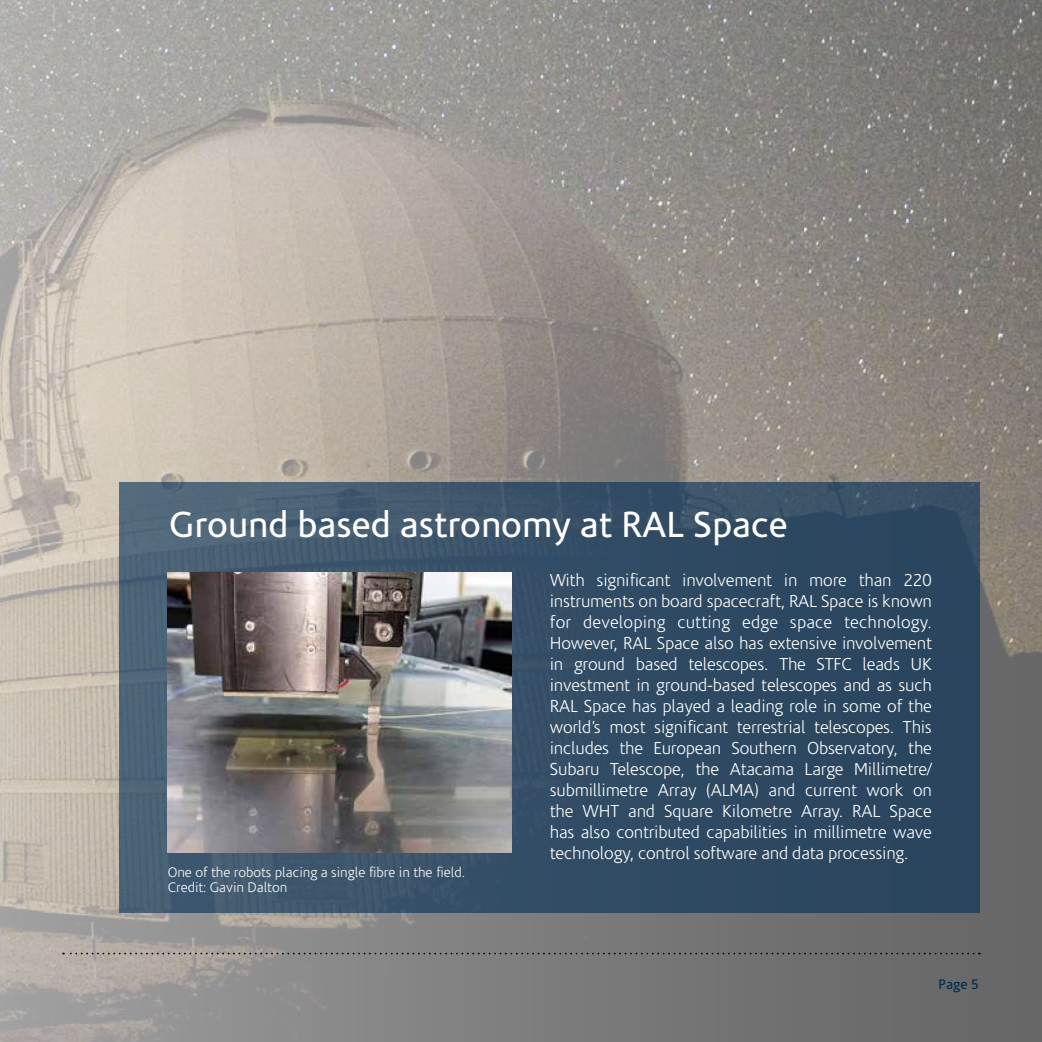
<style>
.page{position:relative;width:1042px;height:1042px;background:#fff}
.page>*{position:absolute;margin:0;border:0;box-sizing:border-box;transform-origin:0 0}
.t1{font:36.75px "Corisande";color:#fff}
.t2{font:300 17.5px/21px "Corisande";letter-spacing:-.01em;color:#fff;text-align:justify}
.t3{font:300 14px/15.4px "Corisande";color:#fff}
.t4{font:14px "Corisande";color:#002d56}
</style>
<div class="page">
<img style="left:0;top:0;width:1042px;height:1042px">
<svg style="left:63px;top:952px;width:910px;height:2px;background:#6e6c6b"></svg>
<svg style="left:120px;top:483px;width:860px;height:430px;background:#344e66"></svg>
<img style="left:168px;top:572px;width:344px;height:280px">
<h1 class="t1" style="left:169px;top:504px;width:620px">Ground based astronomy at RAL Space</h1>
<p class="t2" style="left:550px;top:569px;width:383px">With significant involvement in more than 220 instruments on board spacecraft, RAL Space is known for developing cutting edge space technology.<br>However, RAL Space also has extensive involvement in ground based telescopes. The STFC leads UK investment in ground-based telescopes and as such RAL Space has played a leading role in some of the world’s most significant terrestrial telescopes. This includes the European Southern Observatory, the Subaru Telescope, the Atacama Large Millimetre/ submillimetre Array (ALMA) and current work on the WHT and Square Kilometre Array. RAL Space has also contributed capabilities in millimetre wave technology, control software and data processing.</p>
<p class="t3" style="left:168px;top:865px;width:299px">One of the robots placing a single fibre in the field.<br>Credit: Gavin Dalton</p>
<p class="t4" style="left:938px;top:977px;width:42px">Page 5</p>
</div>
